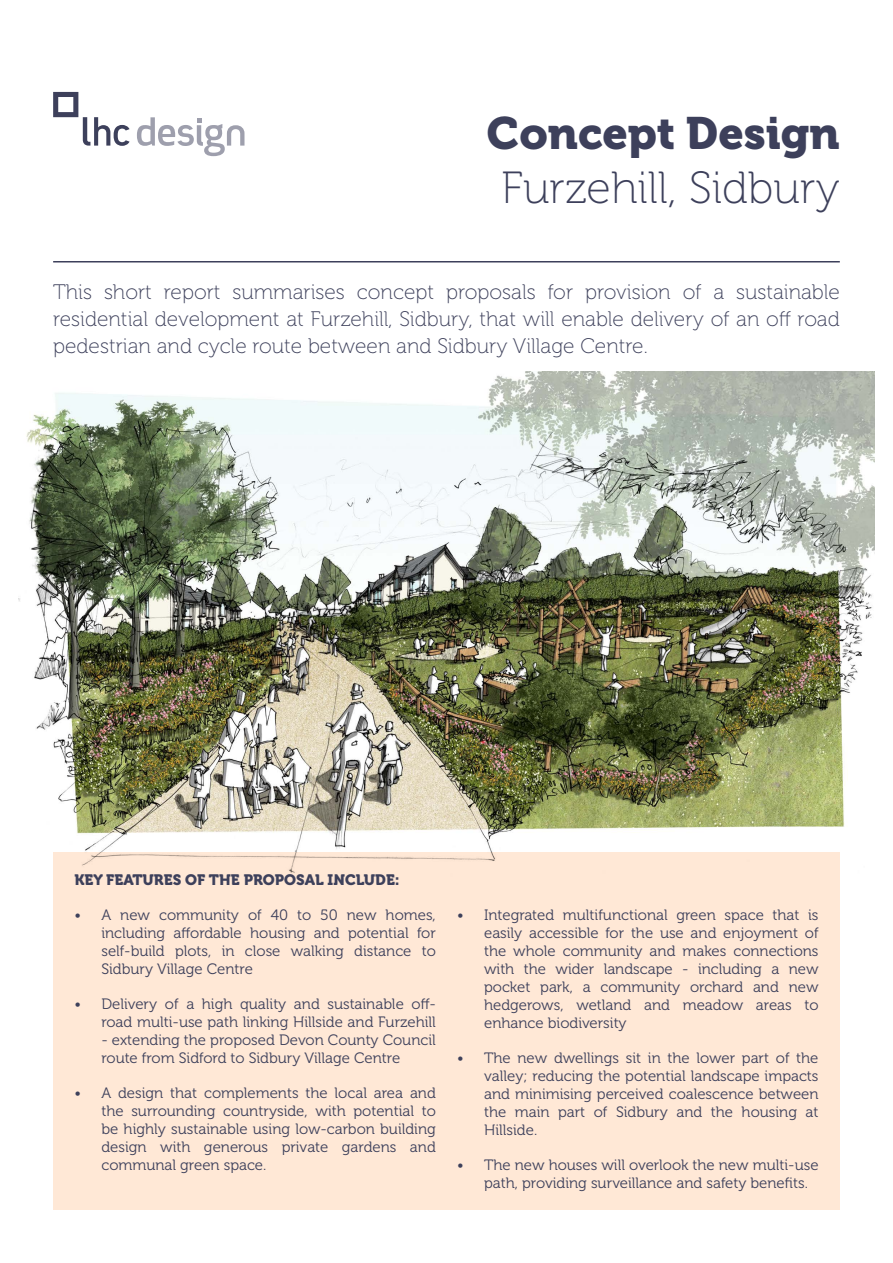
<style>
.page{position:relative;width:893px;height:1263px;background:#fff}
.page>*{position:absolute;margin:0;border:0;box-sizing:border-box;transform-origin:0 0}
.t1{font:45px/54px "Museo 100";color:#3d405b;text-align:center}
.t2{font:21px/27px "Museo 100";color:#3d405b;text-align:justify}
.t3{font:15px/18px "Museo 300";color:#3d405b;text-align:justify}
.t4{font:15px "Museo 900";color:#3d405b}
.s1{font-family:"Museo 900"}
</style>
<div class="page">
<svg style="left:53px;top:92px;width:77px;height:54px"></svg>
<svg style="left:137px;top:117px;width:107px;height:39px"></svg>
<div style="left:53px;top:852px;width:787px;height:358px;background:#ffe8d6"></div>
<hr style="left:53px;top:261px;width:787px;height:1px;background:#3d405b">
<img style="left:18px;top:372px;width:857px;height:501px">
<p class="t1" style="left:487px;top:107px;width:354px"><span class="s1">Concept Design<br></span>Furzehill, Sidbury</p>
<p class="t2" style="left:53px;top:279px;width:788px">This short report summarises concept proposals for provision of a sustainable residential development at Furzehill, Sidbury, that will enable delivery of an off road pedestrian and cycle route between and Sidbury Village Centre.</p>
<p class="t4" style="left:74px;top:871px;width:327px">KEY FEATURES OF THE PROPOSAL INCLUDE:</p>
<p class="t3" style="left:101px;top:906px;width:336px;text-indent:-27px">• A new community of 40 to 50 new homes, including affordable housing and potential for self-build plots, in close walking distance to Sidbury Village Centre</p>
<p class="t3" style="left:74px;top:995px;width:363px;text-align:right">• Delivery of a high quality and sustainable off&shy;road multi-use path linking Hillside and Furzehill</p>
<p class="t3" style="left:101px;top:1031px;width:336px">- extending the proposed Devon County Council route from Sidford to Sidbury Village Centre</p>
<p class="t3" style="left:101px;top:1084px;width:336px;text-indent:-27px">• A design that complements the local area and the surrounding countryside, with potential to be highly sustainable using low-carbon building design with generous private gardens and communal green space.</p>
<p class="t3" style="left:484px;top:906px;width:336px;text-indent:-27px">• Integrated multifunctional green space that is easily accessible for the use and enjoyment of the whole community and makes connections with the wider landscape - including a new pocket park, a community orchard and new hedgerows, wetland and meadow areas to enhance biodiversity</p>
<p class="t3" style="left:484px;top:1049px;width:336px;text-indent:-27px">• The new dwellings sit in the lower part of the valley; reducing the potential landscape impacts and minimising perceived coalescence between the main part of Sidbury and the housing at Hillside.</p>
<p class="t3" style="left:484px;top:1156px;width:336px;text-indent:-27px">• The new houses will overlook the new multi-use path, providing surveillance and safety benefits.</p>
</div>
